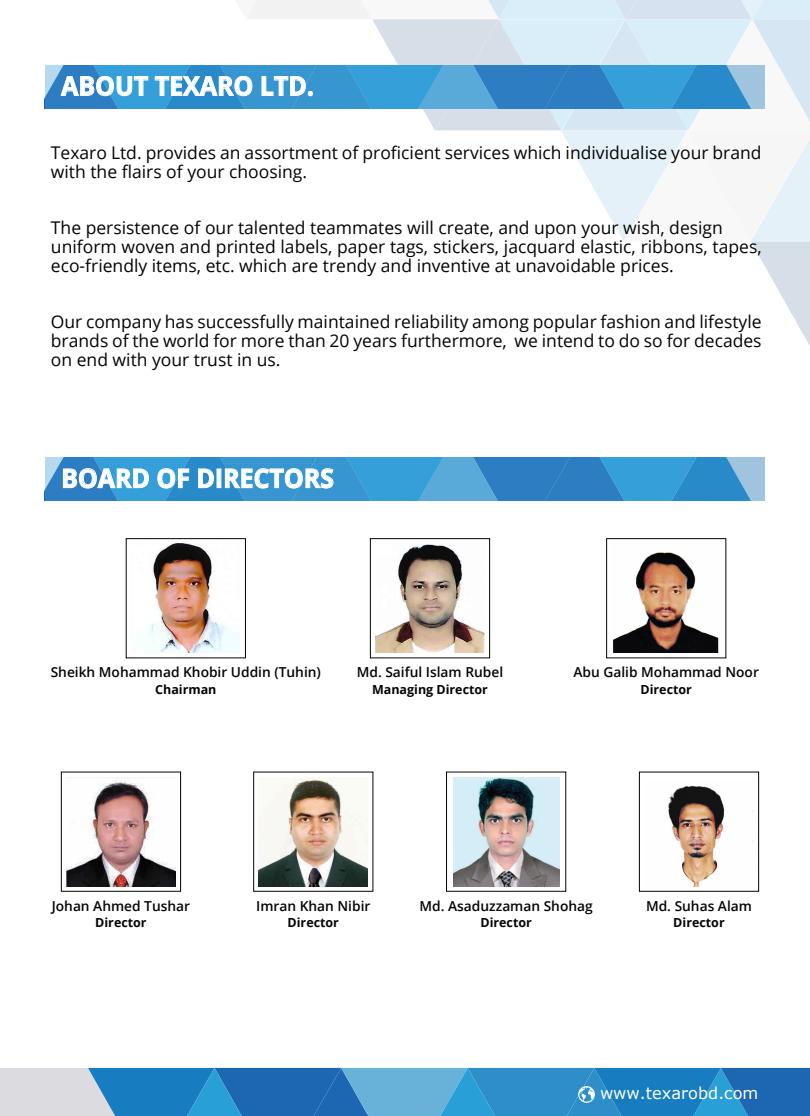
<style>
.page{position:relative;width:810px;height:1116px;background:#fff}
.page>*{position:absolute;margin:0;border:0;box-sizing:border-box;transform-origin:0 0}
.t1{font:700 26.25px "Open Sans";color:#fff;scale:.95 1}
.t2{font:17.5px/18.8px "Open Sans";color:#040503}
.t3{font:16.25px "Verdana";color:#fff}
.t4{font:600 13.75px "Open Sans";color:#040503}
.t5{font:700 12.5px "Open Sans";color:#040503}
</style>
<div class="page">
<svg style="left:0;top:1068px;width:810px;height:48px;background:#4290c7"></svg>
<svg style="left:45px;top:457px;width:720px;height:44px;background:#4199d0"></svg>
<svg style="left:45px;top:0;width:765px;height:346px"></svg>
<img style="left:147px;top:544px;width:92px;height:109px">
<div style="left:126px;top:538px;width:120px;height:120px;border:1px solid #040503"></div>
<div style="left:446px;top:772px;width:120px;height:120px;border:1px solid #040503"></div>
<img style="left:453px;top:777px;width:106px;height:109px">
<div style="left:253px;top:772px;width:120px;height:120px;border:1px solid #040503"></div>
<img style="left:259px;top:777px;width:109px;height:109px">
<img style="left:376px;top:544px;width:108px;height:109px">
<div style="left:370px;top:538px;width:120px;height:120px;border:1px solid #040503"></div>
<div style="left:61px;top:772px;width:120px;height:120px;border:1px solid #040503"></div>
<img style="left:67px;top:777px;width:108px;height:109px">
<div style="left:639px;top:772px;width:120px;height:120px;border:1px solid #040503"></div>
<img style="left:667px;top:785px;width:86px;height:101px">
<div style="left:606px;top:538px;width:120px;height:120px;border:1px solid #040503"></div>
<img style="left:613px;top:552px;width:106px;height:101px">
<h1 class="t1" style="left:61px;top:67px;width:268px">ABOUT TEXARO LTD.</h1>
<p class="t2" style="left:51px;top:143px;width:712px">Texaro Ltd. provides an assortment of proficient services which individualise your brand with the flairs of your choosing.</p>
<p class="t2" style="left:51px;top:218px;width:712px">The persistence of our talented teammates will create, and upon your wish, design uniform woven and printed labels, paper tags, stickers, jacquard elastic, ribbons, tapes, eco-friendly items, etc. which are trendy and inventive at unavoidable prices.</p>
<p class="t2" style="left:51px;top:312px;width:712px;text-align:justify">Our company has successfully maintained reliability among popular fashion and lifestyle brands of the world for more than 20 years furthermore, we intend to do so for decades on end with your trust in us.</p>
<h1 class="t1" style="left:61px;top:460px;width:289px">BOARD OF DIRECTORS</h1>
<p class="t4" style="left:51px;top:663px;width:272px">Sheikh Mohammad Khobir Uddin (Tuhin)</p>
<p class="t5" style="left:155px;top:680px;width:63px">Chairman</p>
<p class="t4" style="left:357px;top:663px;width:148px">Md. Saiful Islam Rubel</p>
<p class="t5" style="left:372px;top:680px;width:117px">Managing Director</p>
<p class="t4" style="left:574px;top:663px;width:187px">Abu Galib Mohammad Noor</p>
<p class="t5" style="left:641px;top:680px;width:53px">Director</p>
<p class="t4" style="left:52px;top:896px;width:140px">Johan Ahmed Tushar</p>
<p class="t5" style="left:95px;top:914px;width:53px">Director</p>
<p class="t4" style="left:256px;top:896px;width:116px">Imran Khan Nibir</p>
<p class="t5" style="left:288px;top:914px;width:53px">Director</p>
<p class="t4" style="left:420px;top:896px;width:175px">Md. Asaduzzaman Shohag</p>
<p class="t5" style="left:480px;top:914px;width:53px">Director</p>
<p class="t4" style="left:646px;top:896px;width:107px">Md. Suhas Alam</p>
<p class="t5" style="left:673px;top:914px;width:53px">Director</p>
<p class="t3" style="left:600px;top:1082px;width:160px">www.texarobd.com</p>
</div>
